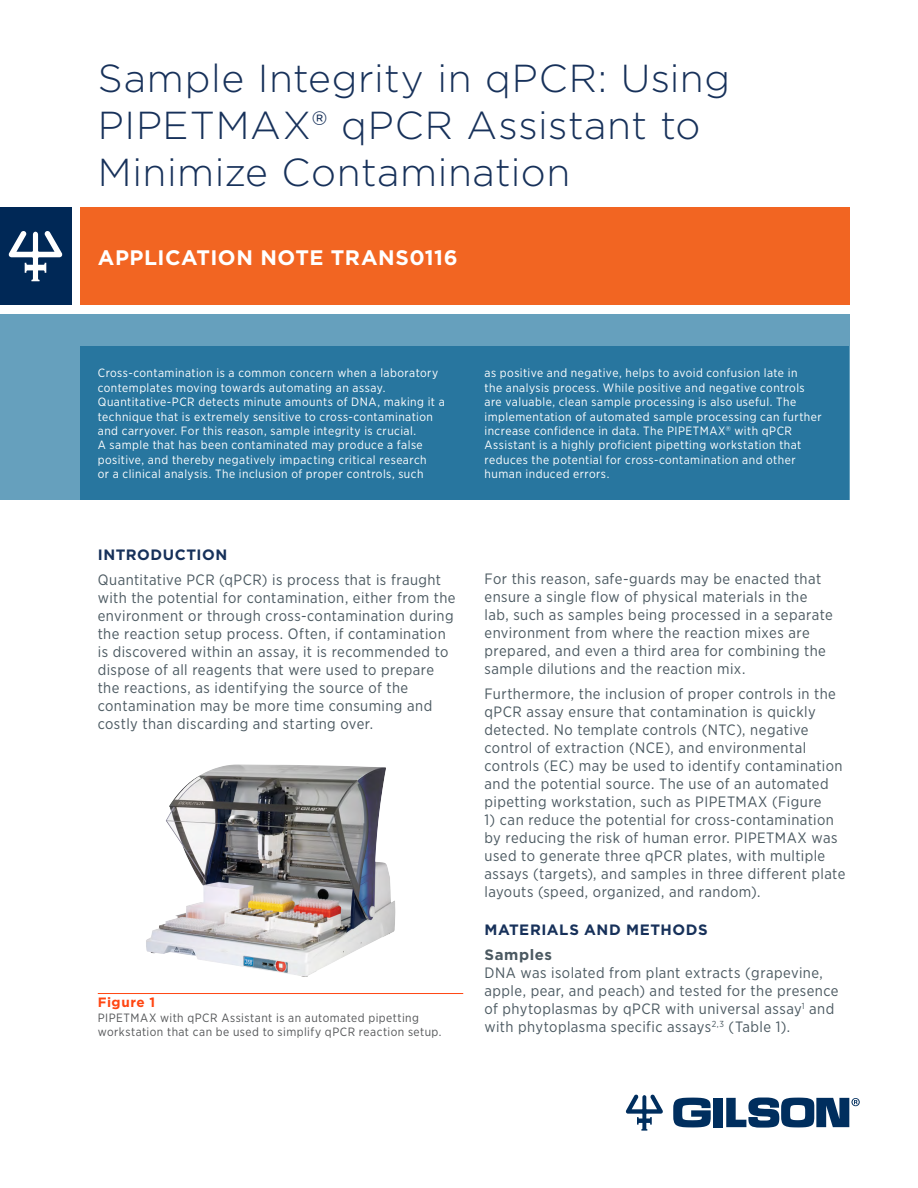
<style>
.page{position:relative;width:918px;height:1188px;background:#fff}
.page>*{position:absolute;margin:0;border:0;box-sizing:border-box;transform-origin:0 0}
.t1{font:300 39px/46.8px "Gotham";letter-spacing:.015em;color:#17315a}
.t2{font:700 21px "Gotham";letter-spacing:.025em;color:#fff}
.t3{font:15px/18px "Gotham Narrow";letter-spacing:.03em;color:#4b5961}
.t4{font:700 15px "Gotham";letter-spacing:.035em;color:#17315a}
.t5{font:700 15px "Gotham";letter-spacing:.04em;color:#4b5961}
.t6{font:700 13.5px "Gotham";letter-spacing:.035em;color:#ff4612}
.t7{font:12px/14.4px "Gotham Narrow";letter-spacing:.04em;color:#fff}
.t8{font:12px/14.4px "Gotham Narrow";letter-spacing:.04em;color:#555759}
</style>
<div class="page">
<hr style="left:98px;top:993px;width:365px;height:1px;background:#ff4612">
<img style="left:146px;top:765px;width:250px;height:212px">
<div style="left:81px;top:207px;width:769px;height:98px;background:#f26522"></div>
<div style="left:0;top:314px;width:849px;height:186px;background:#66a0bd"></div>
<div style="left:80px;top:347px;width:769px;height:153px;background:#28769f"></div>
<div style="left:714px;top:1098px;width:9px;height:29px;background:#002e5e"></div>
<svg style="left:673px;top:1098px;width:38px;height:29px"></svg>
<svg style="left:726px;top:1098px;width:134px;height:30px"></svg>
<svg style="left:626px;top:1095px;width:37px;height:36px"></svg>
<div style="left:0;top:207px;width:72px;height:98px;background:#002856"></div>
<svg style="left:8px;top:231px;width:54px;height:50px"></svg>
<h1 class="t1" style="left:98px;top:54px;width:634px">Sample Integrity in qPCR: Using<br>PIPETMAX® qPCR Assistant to<br>Minimize Contamination</h1>
<h2 class="t2" style="left:98px;top:243px;width:361px">APPLICATION NOTE TRANS0116</h2>
<p class="t7" style="left:98px;top:366px;width:349px">Cross-contamination is a common concern when a laboratory contemplates moving towards automating an assay.<br>Quantitative-PCR detects minute amounts of DNA, making it a technique that is extremely sensitive to cross-contamination and carryover. For this reason, sample integrity is crucial.<br>A sample that has been contaminated may produce a false positive, and thereby negatively impacting critical research<br>or a clinical analysis. The inclusion of proper controls, such</p>
<p class="t7" style="left:485px;top:366px;width:339px">as positive and negative, helps to avoid confusion late in<br>the analysis process. While positive and negative controls are valuable, clean sample processing is also useful. The implementation of automated sample processing can further increase confidence in data. The PIPETMAX<sup>®</sup> with qPCR Assistant is a highly proficient pipetting workstation that reduces the potential for cross-contamination and other human induced errors.</p>
<p class="t4" style="left:98px;top:545px;width:131px">INTRODUCTION</p>
<p class="t3" style="left:98px;top:570px;width:359px">Quantitative PCR (qPCR) is process that is fraught with the potential for contamination, either from the environment or through cross-contamination during the reaction setup process. Often, if contamination is discovered within an assay, it is recommended to dispose of all reagents that were used to prepare the reactions, as identifying the source of the contamination may be more time consuming and costly than discarding and starting over.</p>
<p class="t3" style="left:485px;top:570px;width:350px">For this reason, safe-guards may be enacted that ensure a single flow of physical materials in the lab, such as samples being processed in a separate environment from where the reaction mixes are prepared, and even a third area for combining the sample dilutions and the reaction mix.</p>
<p class="t3" style="left:485px;top:685px;width:360px">Furthermore, the inclusion of proper controls in the qPCR assay ensure that contamination is quickly detected. No template controls (NTC), negative control of extraction (NCE), and environmental controls (EC) may be used to identify contamination and the potential source. The use of an automated pipetting workstation, such as PIPETMAX (Figure</p>
<p class="t3" style="left:485px;top:811px;width:362px">1) can reduce the potential for cross-contamination by reducing the risk of human error. PIPETMAX was used to generate three qPCR plates, with multiple assays (targets), and samples in three different plate layouts (speed, organized, and random).</p>
<p class="t4" style="left:485px;top:920px;width:225px">MATERIALS AND METHODS</p>
<p class="t5" style="left:485px;top:945px;width:69px">Samples</p>
<p class="t3" style="left:485px;top:964px;width:356px">DNA was isolated from plant extracts (grapevine, apple, pear, and peach) and tested for the presence of phytoplasmas by qPCR with universal assay<sup>1</sup> and with phytoplasma specific assays<sup>2,3</sup> (Table 1).</p>
<p class="t6" style="left:98px;top:994px;width:59px">Figure 1</p>
<p class="t8" style="left:98px;top:1010px;width:345px">PIPETMAX with qPCR Assistant is an automated pipetting workstation that can be used to simplify qPCR reaction setup.</p>
</div>
